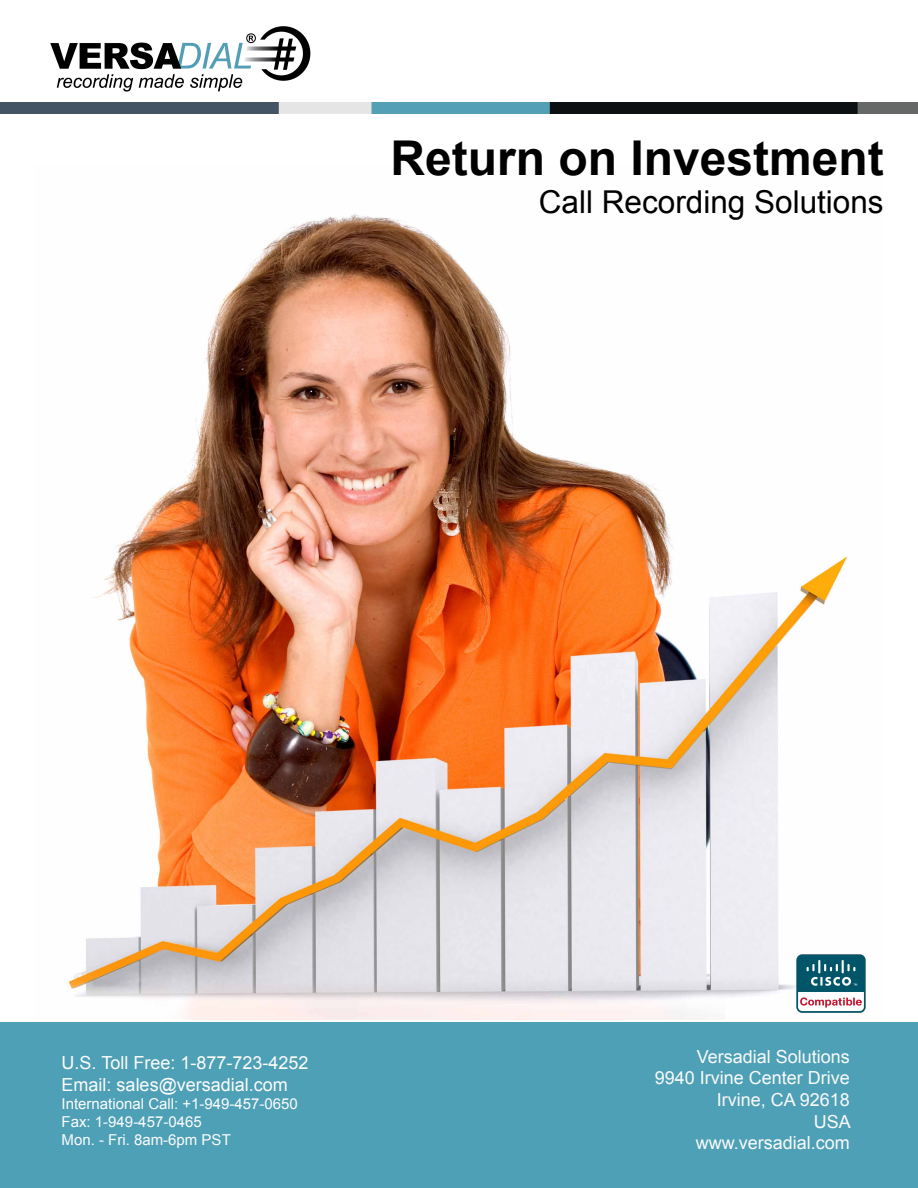
<style>
.page{position:relative;width:918px;height:1188px;background:#fff}
.page>*{position:absolute;margin:0;border:0;box-sizing:border-box;transform-origin:0 0}
.t1{font:700 48px "Arial";color:#000}
.t2{font:31.5px "Arial";color:#000}
.t3{font:18px/21.6px "Arial";color:#fafafa;text-align:right}
.t4{font:18px/21.6px "Arial";color:#fcfcfc}
.t5{font:15px/18px "Arial";color:#fcfcfc}
</style>
<div class="page">
<img style="left:0;top:103px;width:918px;height:10px">
<div style="left:0;top:1022px;width:918px;height:166px;background:#4ea0b6"></div>
<img style="left:50px;top:26px;width:261px;height:66px">
<img style="left:68px;top:214px;width:780px;height:806px">
<img style="left:783px;top:942px;width:83px;height:76px">
<h1 class="t1" style="left:390px;top:126px;width:495px">Return on Investment</h1>
<h2 class="t2" style="left:539px;top:181px;width:346px">Call Recording Solutions</h2>
<p class="t4" style="left:62px;top:1052px;width:248px">U.S. Toll Free: 1-877-723-4252<br>Email: sales@versadial.com</p>
<p class="t5" style="left:62px;top:1095px;width:238px">International Call: +1-949-457-0650<br>Fax: 1-949-457-0465<br>Mon. - Fri. 8am-6pm PST</p>
<p class="t3" style="left:655px;top:1046px;width:198px">Versadial Solutions<br>9940 Irvine Center Drive<br>Irvine, CA 92618<br>USA<br>www.versadial.com</p>
</div>
